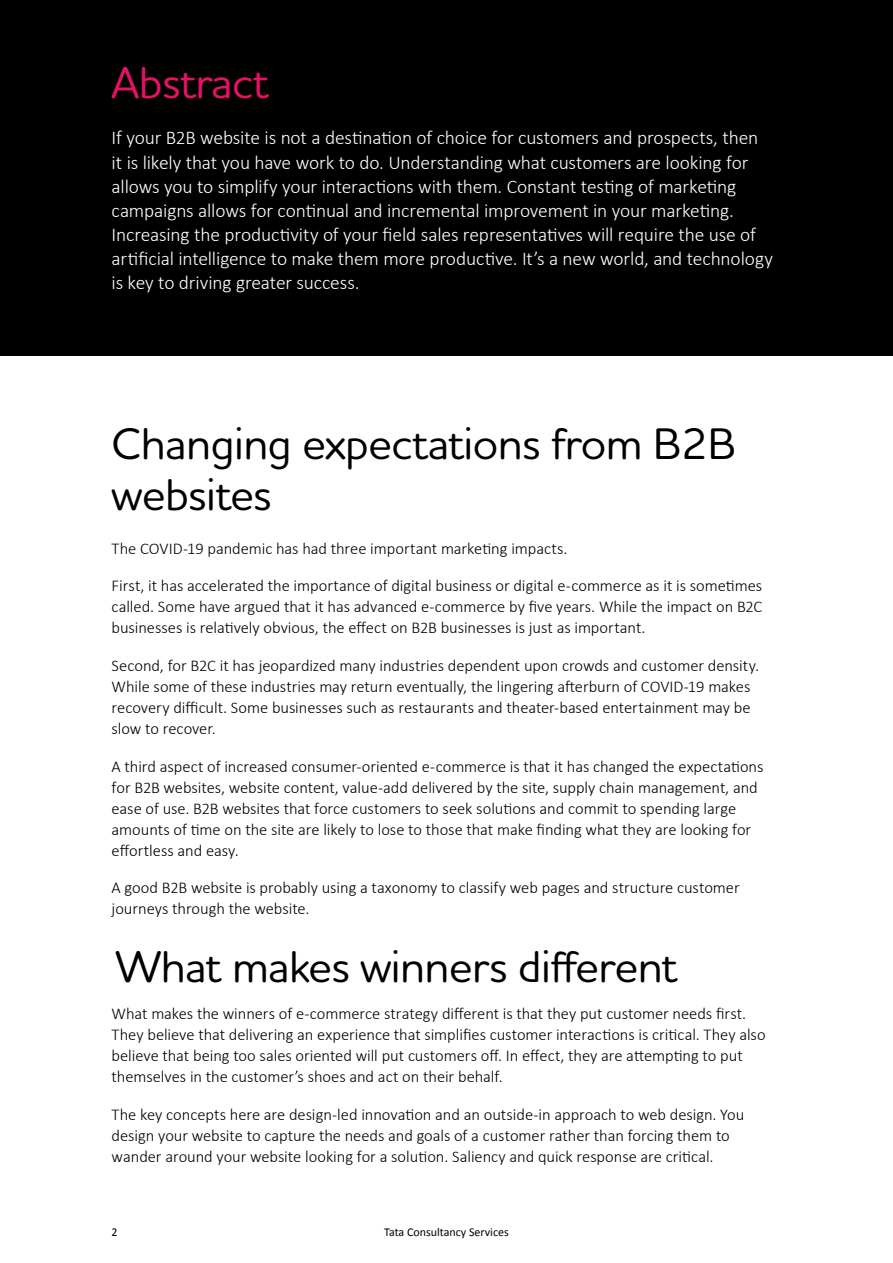
<style>
.page{position:relative;width:893px;height:1263px;background:#fff}
.page>*{position:absolute;margin:0;border:0;box-sizing:border-box;transform-origin:0 0}
.t1{font:500 45px/51px "Houschka Rounded";letter-spacing:-.01em;color:#000}
.t2{font:500 45px "Houschka Rounded";letter-spacing:-.01em;color:#e41165}
.t3{font:300 19.5px/24px "Calibri";letter-spacing:-.01em;color:#fff}
.t4{font:300 16.5px/21px "Calibri";letter-spacing:-.005em;color:#000}
.t5{font:12px "Calibri";color:#000}
</style>
<div class="page">
<div style="left:0;top:0;width:893px;height:355px;background:#000"></div>
<h1 class="t2" style="left:112px;top:53px;width:159px">Abstract</h1>
<p class="t3" style="left:112px;top:126px;width:663px">If your B2B website is not a destination of choice for customers and prospects, then it is likely that you have work to do. Understanding what customers are looking for allows you to simplify your interactions with them. Constant testing of marketing campaigns allows for continual and incremental improvement in your marketing.<br>Increasing the productivity of your field sales representatives will require the use of artificial intelligence to make them more productive. It’s a new world, and technology is key to driving greater success.</p>
<h1 class="t1" style="left:112px;top:417px;width:626px">Changing expectations from B2B websites</h1>
<p class="t4" style="left:112px;top:538px;width:457px">The COVID-19 pandemic has had three important marketing impacts.</p>
<p class="t4" style="left:112px;top:575px;width:652px;text-align:justify">First, it has accelerated the importance of digital business or digital e-commerce as it is sometimes called. Some have argued that it has advanced e-commerce by five years. While the impact on B2C businesses is relatively obvious, the effect on B2B businesses is just as important.</p>
<p class="t4" style="left:112px;top:655px;width:649px">Second, for B2C it has jeopardized many industries dependent upon crowds and customer density.<br>While some of these industries may return eventually, the lingering afterburn of COVID-19 makes recovery difficult. Some businesses such as restaurants and theater-based entertainment may be slow to recover.</p>
<p class="t4" style="left:112px;top:755px;width:653px">A third aspect of increased consumer-oriented e-commerce is that it has changed the expectations for B2B websites, website content, value-add delivered by the site, supply chain management, and ease of use. B2B websites that force customers to seek solutions and commit to spending large amounts of time on the site are likely to lose to those that make finding what they are looking for effortless and easy.</p>
<p class="t4" style="left:112px;top:877px;width:630px">A good B2B website is probably using a taxonomy to classify web pages and structure customer journeys through the website.</p>
<h1 class="t1" style="left:115px;top:939px;width:564px">What makes winners different</h1>
<p class="t4" style="left:112px;top:1003px;width:655px">What makes the winners of e-commerce strategy different is that they put customer needs first.<br>They believe that delivering an experience that simplifies customer interactions is critical. They also believe that being too sales oriented will put customers off. In effect, they are attempting to put themselves in the customer’s shoes and act on their behalf.</p>
<p class="t4" style="left:112px;top:1103px;width:634px">The key concepts here are design-led innovation and an outside-in approach to web design. You design your website to capture the needs and goals of a customer rather than forcing them to wander around your website looking for a solution. Saliency and quick response are critical.</p>
<p class="t5" style="left:112px;top:1223px;width:8px">2</p>
<p class="t5" style="left:384px;top:1223px;width:126px">Tata Consultancy Services</p>
</div>
